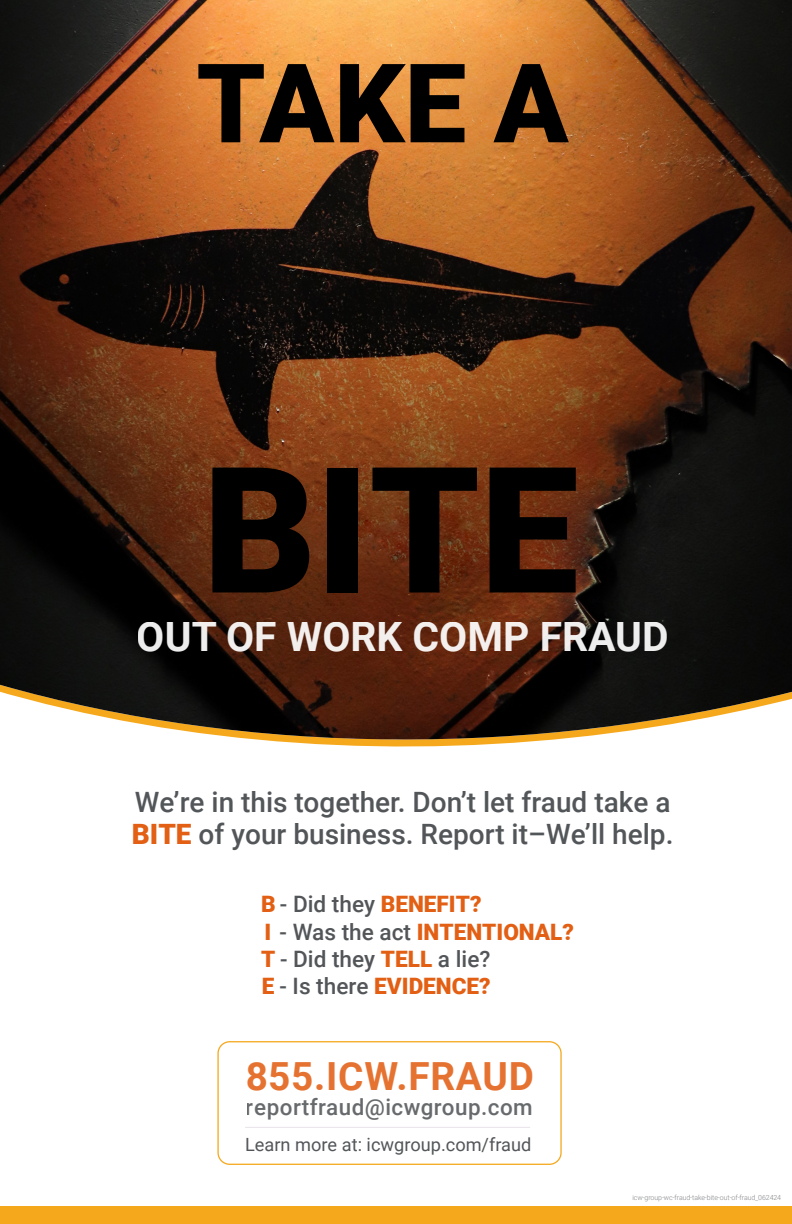
<style>
.page{position:relative;width:792px;height:1224px;background:#fff}
.page>*{position:absolute;margin:0;border:0;box-sizing:border-box;transform-origin:0 0}
.t1{font:900 175.7px "Roboto";color:#000}
.t2{font:900 110px "Roboto";color:#000}
.t3{font:700 40.8px "Roboto";color:#fff}
.t4{font:700 38.8px "Roboto";letter-spacing:.02em;color:#e25f14}
.t5{font:500 28px/32px "Roboto";color:#535659}
.t6{font:900 22.6px "Roboto";color:#e25f14}
.t7{font:500 22.6px "Roboto";color:#535659}
.t8{font:500 22.4px "Roboto";letter-spacing:.02em;color:#535659}
.t9{font:18.2px "Roboto";color:#535659}
.t10{font:300 7px "Roboto";letter-spacing:-.01em;color:#808285}
.s1{font-weight:900;color:#e25f14}
.s2{font-weight:500;color:#535659}
</style>
<div class="page">
<img style="left:0;top:0;width:792px;height:741px">
<div style="left:217px;top:1041px;width:345px;height:124px;border:1px solid #f5a81c;border-radius:12px"></div>
<hr style="left:245px;top:1127px;width:285px;height:1px;background:#e7e3e9">
<div style="left:0;top:1206px;width:792px;height:18px;background:#f5a81c"></div>
<p class="t2" style="left:196px;top:26px;width:374px">TAKE A</p>
<p class="t1" style="left:203px;top:407px;width:377px">BITE</p>
<h3 class="t3" style="left:137px;top:608px;width:533px">OUT OF WORK COMP FRAUD</h3>
<p class="t5" style="left:132px;top:785px;width:543px">We’re in this together. Don’t let fraud take a<br><span class="s1">BITE</span> of your business. Report it–We’ll help.</p>
<p class="t6" style="left:261px;top:889px;width:222px">B <span class="s2">- Did they</span> BENEFIT?</p>
<p class="t6" style="left:264px;top:916px;width:311px">I <span class="s2">- Was the act</span> INTENTIONAL?</p>
<p class="t7" style="left:261px;top:943px;width:231px"><span class="s1">T</span> - Did they <span class="s1">TELL</span> a lie?</p>
<p class="t6" style="left:262px;top:970px;width:231px">E <span class="s2">- Is there</span> EVIDENCE?</p>
<h3 class="t4" style="left:245px;top:1049px;width:290px">855.ICW.FRAUD</h3>
<p class="t8" style="left:246px;top:1091px;width:288px">reportfraud@icwgroup.com</p>
<p class="t9" style="left:245px;top:1131px;width:288px">Learn more at: icwgroup.com/fraud</p>
<p class="t10" style="left:632px;top:1192px;width:150px">icw-group-wc-fraud-take-bite-out-of-fraud_062424</p>
</div>
